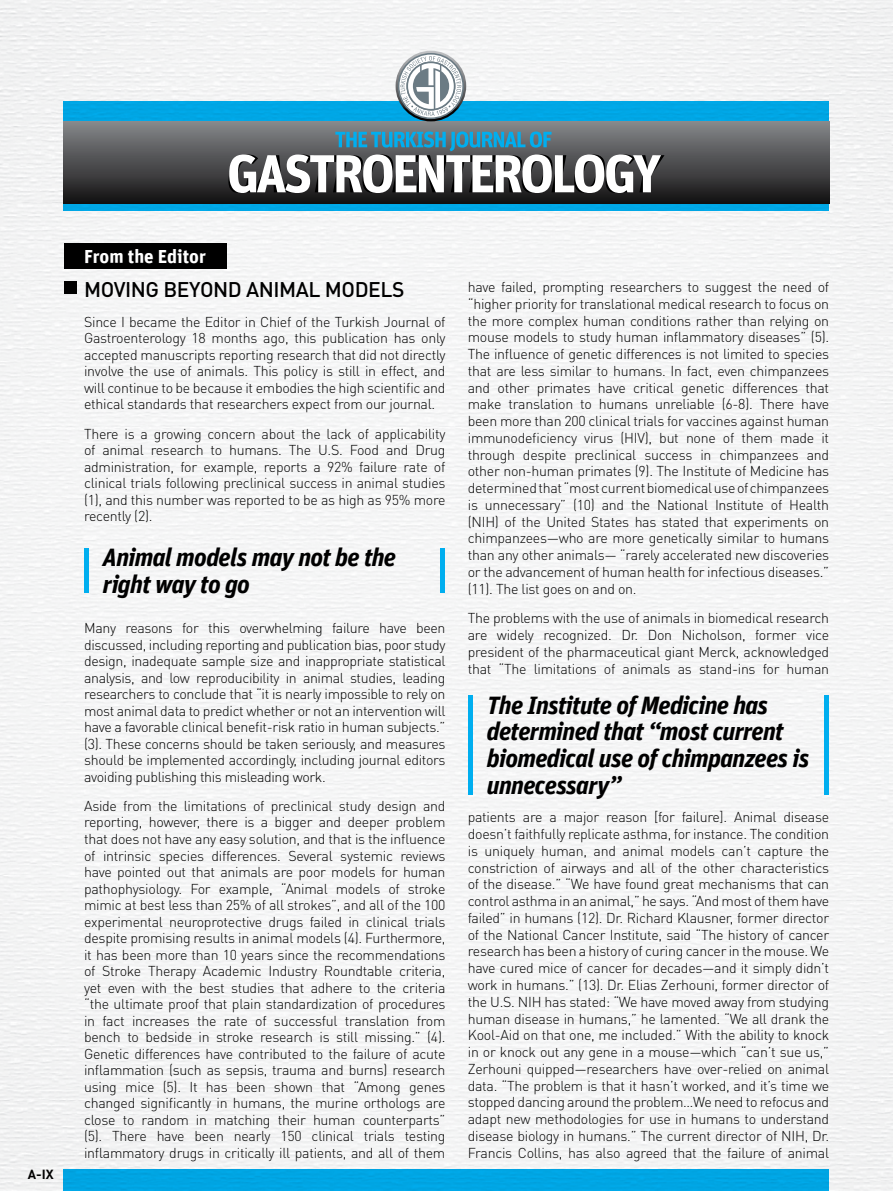
<style>
.page{position:relative;width:893px;height:1191px;background:#f4f5f5}
.page>*{position:absolute;margin:0;border:0;box-sizing:border-box;transform-origin:0 0}
.t1{font:italic 700 25.2px/26.7px "Unit";letter-spacing:-.025em;color:#000}
.t2{font:500 21px "DIN Pro";letter-spacing:-.02em;color:#000}
.t3{font:700 18.9px "Unit";color:#fff}
.t4{font:300 14.1px/16.8px "DIN Pro";letter-spacing:-.02em;color:#000;text-align:justify}
.t5{font:700 13.05px "DIN Pro";color:#000}
</style>
<div class="page">
<div style="left:64px;top:243px;width:162px;height:26px;background:#000"></div>
<div style="left:64px;top:281px;width:12px;height:13px;background:#000"></div>
<div style="left:64px;top:1169px;width:765px;height:22px;background:#00a5e3"></div>
<div style="left:64px;top:101px;width:765px;height:109px;background:#00a7e5"></div>
<div style="left:64px;top:121px;width:765px;height:82px;background:linear-gradient(to bottom,#87898c,#161516)"></div>
<svg style="left:396px;top:51px;width:70px;height:70px"></svg>
<div style="left:398px;top:53px;width:66px;height:66px;border:2px solid #6b7b84;border-radius:50%"></div>
<svg style="left:401px;top:56px;width:60px;height:60px"></svg>
<svg style="left:228px;top:131px;width:436px;height:62px;background:#849095"></svg>
<div style="left:468px;top:695px;width:5px;height:99px;background:#00aeef"></div>
<div style="left:824px;top:695px;width:5px;height:99px;background:#00aeef"></div>
<div style="left:84px;top:548px;width:5px;height:44px;background:#00aeef"></div>
<div style="left:440px;top:548px;width:5px;height:44px;background:#00aeef"></div>
<p class="t5" style="left:28px;top:1165px;width:27px">A-IX</p>
<h3 class="t3" style="left:84px;top:245px;width:123px">From the Editor</h3>
<h2 class="t2" style="left:84px;top:275px;width:322px">MOVING BEYOND ANIMAL MODELS</h2>
<p class="t4" style="left:84px;top:313px;width:363px">Since I became the Editor in Chief of the Turkish Journal of Gastroenterology 18 months ago, this publication has only accepted manuscripts reporting research that did not directly involve the use of animals. This policy is still in effect, and will continue to be because it embodies the high scientific and ethical standards that researchers expect from our journal.</p>
<p class="t4" style="left:84px;top:424px;width:363px">There is a growing concern about the lack of applicability of animal research to humans. The U.S. Food and Drug administration, for example, reports a 92% failure rate of clinical trials following preclinical success in animal studies (1), and this number was reported to be as high as 95% more recently (2).</p>
<h1 class="t1" style="left:103px;top:543px;width:295px">Animal models may not be the right way to go</h1>
<p class="t4" style="left:84px;top:619px;width:363px">Many reasons for this overwhelming failure have been discussed, including reporting and publication bias, poor study design, inadequate sample size and inappropriate statistical analysis, and low reproducibility in animal studies, leading researchers to conclude that “it is nearly impossible to rely on most animal data to predict whether or not an intervention will have a favorable clinical benefit-risk ratio in human subjects.” (3). These concerns should be taken seriously, and measures should be implemented accordingly, including journal editors avoiding publishing this misleading work.</p>
<p class="t4" style="left:84px;top:797px;width:363px">Aside from the limitations of preclinical study design and reporting, however, there is a bigger and deeper problem that does not have any easy solution, and that is the influence of intrinsic species differences. Several systemic reviews have pointed out that animals are poor models for human pathophysiology. For example, “Animal models of stroke mimic at best less than 25% of all strokes”, and all of the 100 experimental neuroprotective drugs failed in clinical trials despite promising results in animal models (4). Furthermore, it has been more than 10 years since the recommendations of Stroke Therapy Academic Industry Roundtable criteria, yet even with the best studies that adhere to the criteria “the ultimate proof that plain standardization of procedures in fact increases the rate of successful translation from bench to bedside in stroke research is still missing.” (4).<br>Genetic differences have contributed to the failure of acute inflammation (such as sepsis, trauma and burns) research using mice (5). It has been shown that “Among genes changed significantly in humans, the murine orthologs are close to random in matching their human counterparts” (5). There have been nearly 150 clinical trials testing inflammatory drugs in critically ill patients, and all of them</p>
<p class="t4" style="left:468px;top:278px;width:363px">have failed, prompting researchers to suggest the need of “higher priority for translational medical research to focus on the more complex human conditions rather than relying on mouse models to study human inflammatory diseases” (5).<br>The influence of genetic differences is not limited to species that are less similar to humans. In fact, even chimpanzees and other primates have critical genetic differences that make translation to humans unreliable (6-8). There have been more than 200 clinical trials for vaccines against human immunodeficiency virus (HIV), but none of them made it through despite preclinical success in chimpanzees and other non-human primates (9). The Institute of Medicine has determined that “most current biomedical use of chimpanzees is unnecessary” (10) and the National Institute of Health (NIH) of the United States has stated that experiments on chimpanzees—who are more genetically similar to humans than any other animals— “rarely accelerated new discoveries or the advancement of human health for infectious diseases.” (11). The list goes on and on.</p>
<p class="t4" style="left:468px;top:609px;width:363px">The problems with the use of animals in biomedical research are widely recognized. Dr. Don Nicholson, former vice president of the pharmaceutical giant Merck, acknowledged that “The limitations of animals as stand-ins for human</p>
<h1 class="t1" style="left:487px;top:691px;width:324px">The Institute of Medicine has determined that “most current biomedical use of chimpanzees is unnecessary”</h1>
<p class="t4" style="left:468px;top:808px;width:363px">patients are a major reason [for failure]. Animal disease doesn’t faithfully replicate asthma, for instance. The condition is uniquely human, and animal models can’t capture the constriction of airways and all of the other characteristics of the disease.” “We have found great mechanisms that can control asthma in an animal,” he says. “And most of them have failed” in humans (12). Dr. Richard Klausner, former director of the National Cancer Institute, said “The history of cancer research has been a history of curing cancer in the mouse. We have cured mice of cancer for decades—and it simply didn’t work in humans.” (13). Dr. Elias Zerhouni, former director of the U.S. NIH has stated: “We have moved away from studying human disease in humans,” he lamented. “We all drank the Kool-Aid on that one, me included.” With the ability to knock in or knock out any gene in a mouse—which “can’t sue us,” Zerhouni quipped—researchers have over-relied on animal data. “The problem is that it hasn’t worked, and it’s time we stopped dancing around the problem…We need to refocus and adapt new methodologies for use in humans to understand disease biology in humans.” The current director of NIH, Dr.<br>Francis Collins, has also agreed that the failure of animal</p>
</div>
